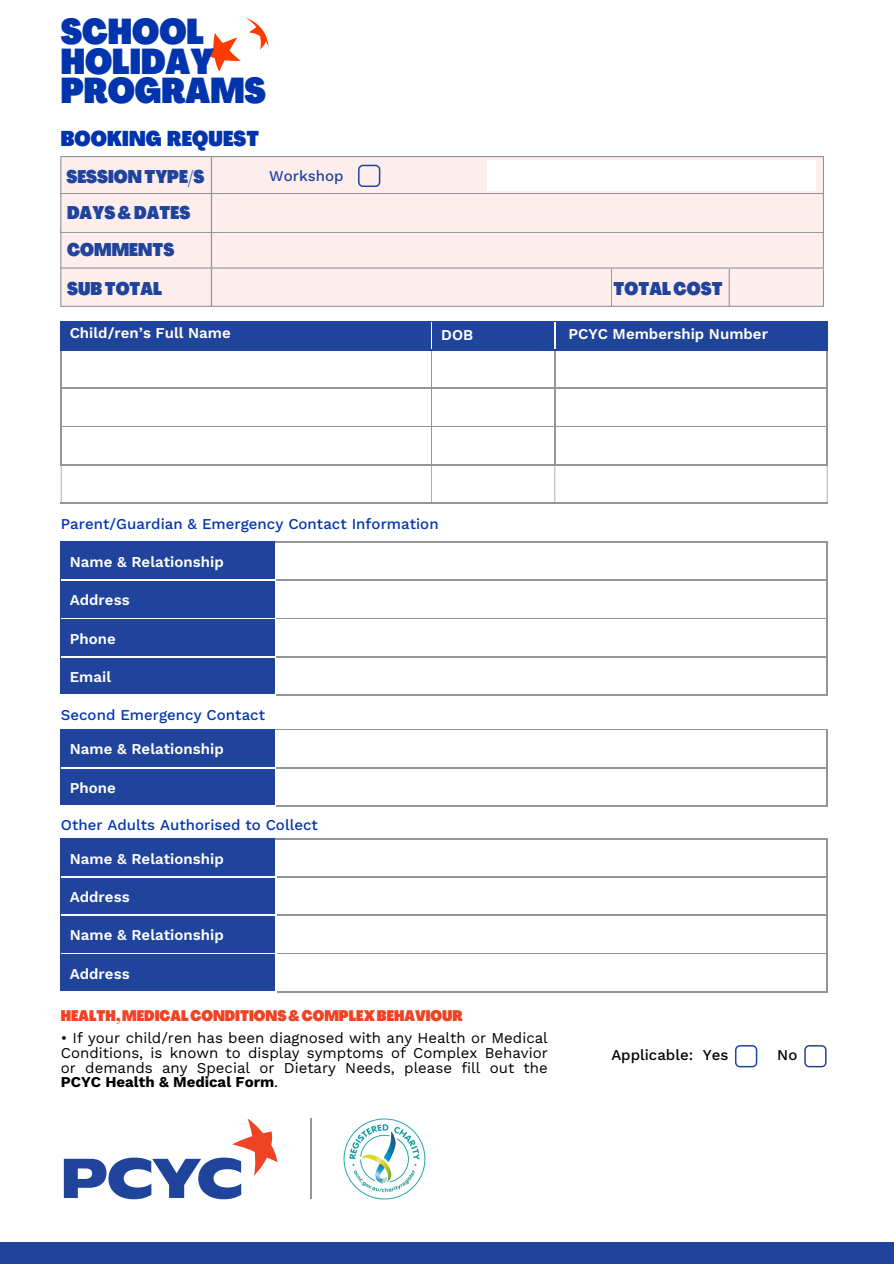
<style>
.page{position:relative;width:894px;height:1264px;background:#fff}
.page>*{position:absolute;margin:0;border:0;box-sizing:border-box;transform-origin:0 0}
.t1{font:900 35.25px/29.2px "PP Agrandir Tight";color:#0034ad}
.t2{font:900 21px "PP Agrandir Tight";letter-spacing:.005em;color:#0034ad}
.t3{font:900 18px "PP Agrandir Tight";letter-spacing:.005em;color:#20449c}
.t4{font:15px/14.5px "Work Sans";color:#000;text-align:justify}
.t5{font:600 15px "Work Sans";letter-spacing:.005em;color:#fff}
.t6{font:500 15px "Work Sans";color:#0034ad}
.t7{font:900 15px "PP Agrandir Tight";color:#ef4423}
.t8{font:500 15px "Work Sans";color:#000}
.t9{font:500 15px "Work Sans";color:#20449c}
.s1{font-weight:700}
</style>
<div class="page">
<svg style="left:64px;top:1118px;width:213px;height:81px"></svg>
<hr style="left:310px;top:1118px;width:1px;height:81px;background:#939598">
<div style="left:0;top:1242px;width:893px;height:21px;background:#20449c"></div>
<img style="left:343px;top:1118px;width:83px;height:82px">
<img style="left:383px;top:1131px;width:13px;height:25px">
<img style="left:361px;top:1154px;width:32px;height:2px">
<img style="left:345px;top:1156px;width:79px;height:43px">
<hr style="left:61px;top:350px;width:1px;height:38px;background:#939598">
<hr style="left:431px;top:350px;width:1px;height:38px;background:#939598">
<hr style="left:554px;top:350px;width:1px;height:38px;background:#939598">
<hr style="left:826px;top:350px;width:1px;height:38px;background:#939598">
<hr style="left:61px;top:388px;width:370px;height:1px;background:#939598">
<hr style="left:61px;top:388px;width:1px;height:38px;background:#939598">
<hr style="left:431px;top:388px;width:123px;height:1px;background:#939598">
<hr style="left:431px;top:388px;width:1px;height:38px;background:#939598">
<hr style="left:554px;top:388px;width:273px;height:1px;background:#939598">
<hr style="left:554px;top:388px;width:1px;height:38px;background:#939598">
<hr style="left:826px;top:388px;width:1px;height:38px;background:#939598">
<hr style="left:61px;top:426px;width:370px;height:1px;background:#939598">
<hr style="left:61px;top:427px;width:1px;height:37px;background:#939598">
<hr style="left:431px;top:426px;width:123px;height:1px;background:#939598">
<hr style="left:431px;top:427px;width:1px;height:37px;background:#939598">
<hr style="left:554px;top:426px;width:273px;height:1px;background:#939598">
<hr style="left:554px;top:427px;width:1px;height:37px;background:#939598">
<hr style="left:826px;top:427px;width:1px;height:37px;background:#939598">
<hr style="left:61px;top:464px;width:370px;height:1px;background:#939598">
<hr style="left:61px;top:465px;width:1px;height:38px;background:#939598">
<hr style="left:431px;top:464px;width:123px;height:1px;background:#939598">
<hr style="left:431px;top:465px;width:1px;height:38px;background:#939598">
<hr style="left:554px;top:464px;width:273px;height:1px;background:#939598">
<hr style="left:554px;top:465px;width:1px;height:38px;background:#939598">
<hr style="left:826px;top:465px;width:1px;height:38px;background:#939598">
<hr style="left:61px;top:503px;width:370px;height:1px;background:#939598">
<hr style="left:431px;top:503px;width:123px;height:1px;background:#939598">
<hr style="left:554px;top:503px;width:273px;height:1px;background:#939598">
<div style="left:61px;top:321px;width:766px;height:28px;background:#20449c"></div>
<hr style="left:61px;top:349px;width:370px;height:1px;background:#20449c">
<hr style="left:431px;top:349px;width:123px;height:1px;background:#20449c">
<hr style="left:554px;top:349px;width:273px;height:1px;background:#20449c">
<div style="left:62px;top:542px;width:213px;height:152px;background:#20449c"></div>
<hr style="left:61px;top:541px;width:214px;height:1px;background:#20449c">
<hr style="left:61px;top:542px;width:1px;height:38px;background:#20449c">
<hr style="left:61px;top:580px;width:1px;height:38px;background:#20449c">
<hr style="left:61px;top:618px;width:1px;height:39px;background:#20449c">
<hr style="left:61px;top:657px;width:1px;height:37px;background:#20449c">
<hr style="left:62px;top:580px;width:214px;height:1px;background:#fff">
<hr style="left:62px;top:618px;width:214px;height:1px;background:#fff">
<hr style="left:62px;top:656px;width:214px;height:1px;background:#fff">
<hr style="left:275px;top:541px;width:552px;height:1px;background:#939598">
<hr style="left:826px;top:542px;width:1px;height:38px;background:#939598">
<hr style="left:276px;top:580px;width:551px;height:1px;background:#939598">
<hr style="left:826px;top:580px;width:1px;height:38px;background:#939598">
<hr style="left:276px;top:618px;width:551px;height:1px;background:#939598">
<hr style="left:826px;top:619px;width:1px;height:37px;background:#939598">
<hr style="left:276px;top:656px;width:551px;height:1px;background:#939598">
<hr style="left:826px;top:657px;width:1px;height:37px;background:#939598">
<hr style="left:276px;top:694px;width:551px;height:1px;background:#939598">
<div style="left:62px;top:730px;width:213px;height:75px;background:#20449c"></div>
<hr style="left:61px;top:729px;width:214px;height:1px;background:#20449c">
<hr style="left:61px;top:730px;width:1px;height:37px;background:#20449c">
<hr style="left:61px;top:767px;width:1px;height:38px;background:#20449c">
<hr style="left:62px;top:767px;width:214px;height:1px;background:#fff">
<hr style="left:275px;top:729px;width:552px;height:1px;background:#939598">
<hr style="left:826px;top:730px;width:1px;height:37px;background:#939598">
<hr style="left:276px;top:767px;width:551px;height:1px;background:#939598">
<hr style="left:826px;top:768px;width:1px;height:37px;background:#939598">
<hr style="left:276px;top:805px;width:551px;height:1px;background:#939598">
<div style="left:62px;top:839px;width:213px;height:152px;background:#20449c"></div>
<hr style="left:61px;top:838px;width:214px;height:1px;background:#20449c">
<hr style="left:61px;top:839px;width:1px;height:38px;background:#20449c">
<hr style="left:61px;top:877px;width:1px;height:38px;background:#20449c">
<hr style="left:61px;top:915px;width:1px;height:38px;background:#20449c">
<hr style="left:61px;top:953px;width:1px;height:38px;background:#20449c">
<hr style="left:275px;top:838px;width:552px;height:1px;background:#939598">
<hr style="left:826px;top:839px;width:1px;height:37px;background:#939598">
<hr style="left:276px;top:876px;width:551px;height:1px;background:#939598">
<hr style="left:826px;top:877px;width:1px;height:37px;background:#939598">
<hr style="left:276px;top:914px;width:551px;height:1px;background:#939598">
<hr style="left:826px;top:915px;width:1px;height:38px;background:#939598">
<hr style="left:276px;top:953px;width:551px;height:1px;background:#939598">
<hr style="left:826px;top:954px;width:1px;height:37px;background:#939598">
<hr style="left:276px;top:991px;width:551px;height:1px;background:#939598">
<hr style="left:62px;top:876px;width:214px;height:1px;background:#fff">
<hr style="left:62px;top:914px;width:214px;height:1px;background:#fff">
<hr style="left:62px;top:953px;width:214px;height:1px;background:#fff">
<div style="left:61px;top:267px;width:150px;height:39px;background:#fdeded"></div>
<div style="left:61px;top:267px;width:150px;height:39px;border:1px solid #939598"></div>
<div style="left:61px;top:156px;width:150px;height:40px;background:#fdeded"></div>
<div style="left:61px;top:156px;width:150px;height:40px;border:1px solid #939598"></div>
<div style="left:61px;top:229px;width:150px;height:39px;background:#fdeded"></div>
<div style="left:61px;top:229px;width:150px;height:39px;border:1px solid #939598"></div>
<div style="left:61px;top:193px;width:150px;height:39px;background:#fdeded"></div>
<div style="left:61px;top:193px;width:150px;height:39px;border:1px solid #939598"></div>
<div style="left:211px;top:267px;width:402px;height:39px;background:#fdeded"></div>
<div style="left:211px;top:267px;width:402px;height:39px;border:1px solid #939598"></div>
<div style="left:705px;top:267px;width:118px;height:39px;background:#fdeded"></div>
<div style="left:705px;top:267px;width:118px;height:39px;border:1px solid #939598"></div>
<div style="left:611px;top:267px;width:118px;height:39px;background:#fdeded"></div>
<div style="left:611px;top:267px;width:118px;height:39px;border:1px solid #939598"></div>
<div style="left:211px;top:229px;width:612px;height:39px;background:#fdeded"></div>
<div style="left:211px;top:229px;width:612px;height:39px;border:1px solid #939598"></div>
<div style="left:211px;top:193px;width:612px;height:39px;background:#fdeded"></div>
<svg style="left:204px;top:18px;width:64px;height:54px"></svg>
<svg style="left:735px;top:1045px;width:22px;height:22px"></svg>
<svg style="left:804px;top:1045px;width:22px;height:22px"></svg>
<svg style="left:211px;top:156px;width:612px;height:41px;background:#f1e3e4"></svg>
<img style="left:487px;top:160px;width:328px;height:31px">
<p class="t1" style="left:61px;top:18px;width:206px">SCHOOL<br>HOLIDAY<br>PROGRAMS</p>
<h5 class="t2" style="left:61px;top:124px;width:200px">BOOKING REQUEST</h5>
<p class="t3" style="left:66px;top:164px;width:139px">SESSION TYPE/S</p>
<h5 class="t9" style="left:269px;top:167px;width:76px">Workshop</h5>
<h3 class="t3" style="left:67px;top:201px;width:125px">DAYS &amp; DATES</h3>
<p class="t3" style="left:67px;top:238px;width:109px">COMMENTS</p>
<h3 class="t3" style="left:67px;top:277px;width:97px">SUB TOTAL</h3>
<h5 class="t5" style="left:70px;top:324px;width:162px">Child/ren’s Full Name</h5>
<h5 class="t5" style="left:441px;top:326px;width:33px">DOB</h5>
<p class="t3" style="left:613px;top:277px;width:110px">TOTAL COST</p>
<h5 class="t5" style="left:568px;top:325px;width:201px">PCYC Membership Number</h5>
<h5 class="t6" style="left:61px;top:515px;width:379px">Parent/Guardian &amp; Emergency Contact Information</h5>
<h5 class="t5" style="left:70px;top:553px;width:156px">Name &amp; Relationship</h5>
<h3 class="t5" style="left:70px;top:591px;width:61px">Address</h3>
<h5 class="t5" style="left:70px;top:629px;width:48px">Phone</h5>
<h4 class="t5" style="left:70px;top:668px;width:43px">Email</h4>
<h5 class="t6" style="left:61px;top:705px;width:206px">Second Emergency Contact</h5>
<h5 class="t5" style="left:70px;top:740px;width:156px">Name &amp; Relationship</h5>
<h5 class="t5" style="left:70px;top:778px;width:48px">Phone</h5>
<h5 class="t6" style="left:61px;top:816px;width:258px">Other Adults Authorised to Collect</h5>
<h5 class="t5" style="left:70px;top:849px;width:156px">Name &amp; Relationship</h5>
<h5 class="t5" style="left:70px;top:888px;width:61px">Address</h5>
<h5 class="t5" style="left:70px;top:926px;width:156px">Name &amp; Relationship</h5>
<h5 class="t5" style="left:70px;top:964px;width:61px">Address</h5>
<h5 class="t7" style="left:61px;top:1005px;width:403px">HEALTH, MEDICAL CONDITIONS &amp; COMPLEX BEHAVIOUR</h5>
<h5 class="t4" style="left:61px;top:1031px;width:488px">• If your child/ren has been diagnosed with any Health or Medical Conditions, is known to display symptoms of Complex Behavior or demands any Special or Dietary Needs, please fill out the <span class="s1">PCYC Health &amp; Medical Form</span>.</h5>
<h5 class="t8" style="left:611px;top:1046px;width:119px">Applicable: Yes</h5>
<h5 class="t8" style="left:777px;top:1046px;width:22px">No</h5>
</div>
